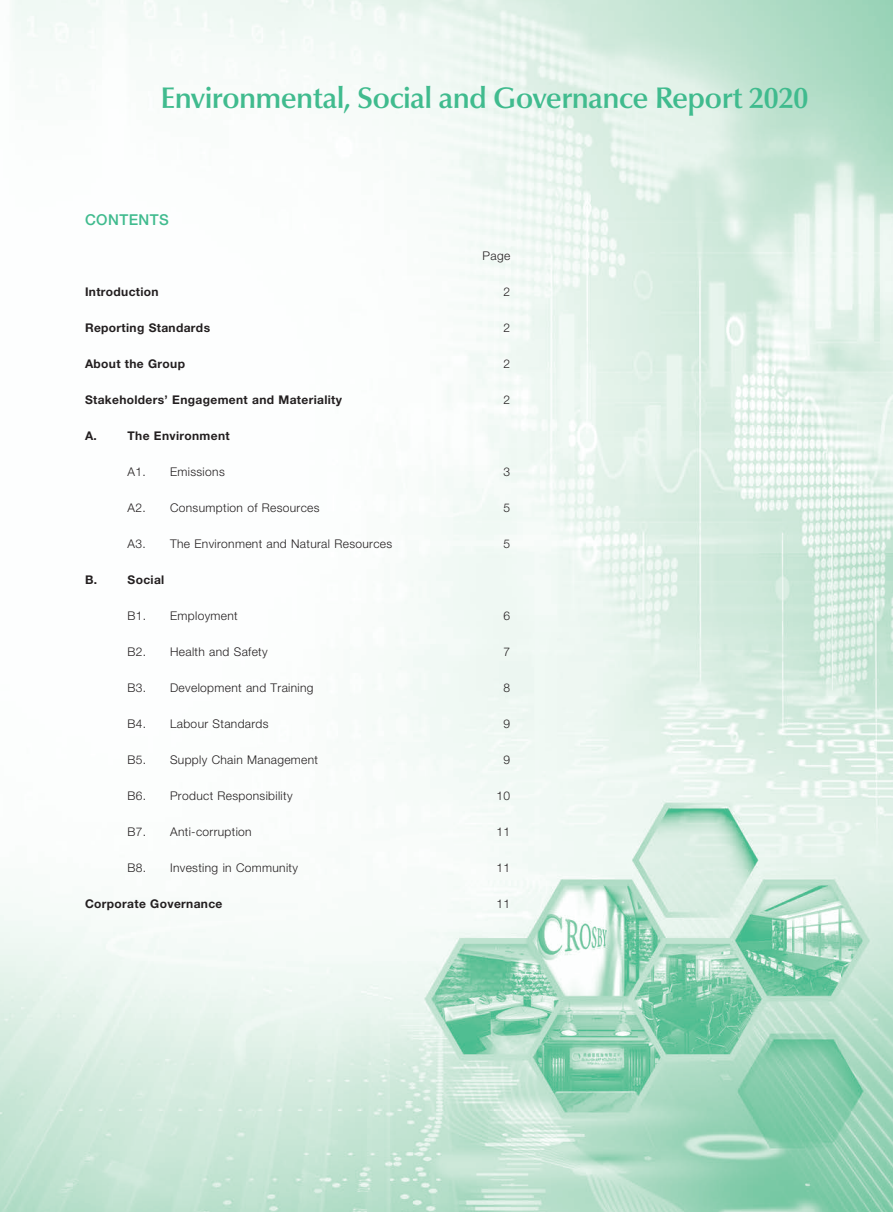
<style>
.page{position:relative;width:893px;height:1212px;background:#fff}
.page>*{position:absolute;margin:0;border:0;box-sizing:border-box;transform-origin:0 0}
.t1{font:600 30px "Optima LT Std";letter-spacing:-.025em;color:#40bb8e}
._01_H1{font:500 15px "Helvetica Neue LT Std";letter-spacing:.03em;color:#40bb8e}
._00_txt{font:300 12px "Helvetica Neue LT Std";letter-spacing:.03em;color:#231f20}
._00_txt-2{font:700 12px "Helvetica Neue LT Std";letter-spacing:.03em;color:#231f20}
</style>
<div class="page">
<img style="left:0;top:0;width:893px;height:1212px">
<h1 class="t1" style="left:160px;top:80px;width:650px">Environmental, Social and Governance Report 2020</h1>
<p class="_01_H1" style="left:85px;top:211px;width:85px">CONTENTS</p>
<p class="_00_txt" style="left:483px;top:248px;width:29px">Page</p>
<p class="_00_txt-2" style="left:85px;top:284px;width:75px">Introduction</p>
<p class="_00_txt" style="left:504px;top:284px;width:8px">2</p>
<p class="_00_txt-2" style="left:85px;top:320px;width:127px">Reporting Standards</p>
<p class="_00_txt" style="left:504px;top:320px;width:8px">2</p>
<p class="_00_txt-2" style="left:85px;top:356px;width:102px">About the Group</p>
<p class="_00_txt" style="left:504px;top:356px;width:8px">2</p>
<p class="_00_txt-2" style="left:85px;top:392px;width:258px">Stakeholders’ Engagement and Materiality</p>
<p class="_00_txt" style="left:504px;top:392px;width:8px">2</p>
<p class="_00_txt-2" style="left:85px;top:428px;width:13px">A.</p>
<p class="_00_txt-2" style="left:128px;top:428px;width:104px">The Environment</p>
<p class="_00_txt" style="left:128px;top:464px;width:99px">A1. Emissions</p>
<p class="_00_txt" style="left:504px;top:464px;width:8px">3</p>
<p class="_00_txt" style="left:128px;top:500px;width:194px">A2. Consumption of Resources</p>
<p class="_00_txt" style="left:504px;top:500px;width:8px">5</p>
<p class="_00_txt" style="left:128px;top:536px;width:266px">A3. The Environment and Natural Resources</p>
<p class="_00_txt" style="left:504px;top:536px;width:8px">5</p>
<p class="_00_txt-2" style="left:85px;top:572px;width:14px">B.</p>
<p class="_00_txt-2" style="left:128px;top:572px;width:38px">Social</p>
<p class="_00_txt" style="left:128px;top:608px;width:112px">B1. Employment</p>
<p class="_00_txt" style="left:504px;top:608px;width:8px">6</p>
<p class="_00_txt" style="left:128px;top:644px;width:142px">B2. Health and Safety</p>
<p class="_00_txt" style="left:504px;top:644px;width:8px">7</p>
<p class="_00_txt" style="left:128px;top:680px;width:188px">B3. Development and Training</p>
<p class="_00_txt" style="left:504px;top:680px;width:8px">8</p>
<p class="_00_txt" style="left:128px;top:716px;width:143px">B4. Labour Standards</p>
<p class="_00_txt" style="left:504px;top:716px;width:8px">9</p>
<p class="_00_txt" style="left:128px;top:752px;width:192px">B5. Supply Chain Management</p>
<p class="_00_txt" style="left:504px;top:752px;width:8px">9</p>
<p class="_00_txt" style="left:128px;top:788px;width:167px">B6. Product Responsibility</p>
<p class="_00_txt" style="left:497px;top:788px;width:15px">10</p>
<p class="_00_txt" style="left:128px;top:824px;width:126px">B7. Anti-corruption</p>
<p class="_00_txt" style="left:497px;top:824px;width:15px">11</p>
<p class="_00_txt" style="left:128px;top:860px;width:172px">B8. Investing in Community</p>
<p class="_00_txt" style="left:497px;top:860px;width:15px">11</p>
<p class="_00_txt-2" style="left:85px;top:896px;width:139px">Corporate Governance</p>
<p class="_00_txt" style="left:497px;top:896px;width:15px">11</p>
</div>
